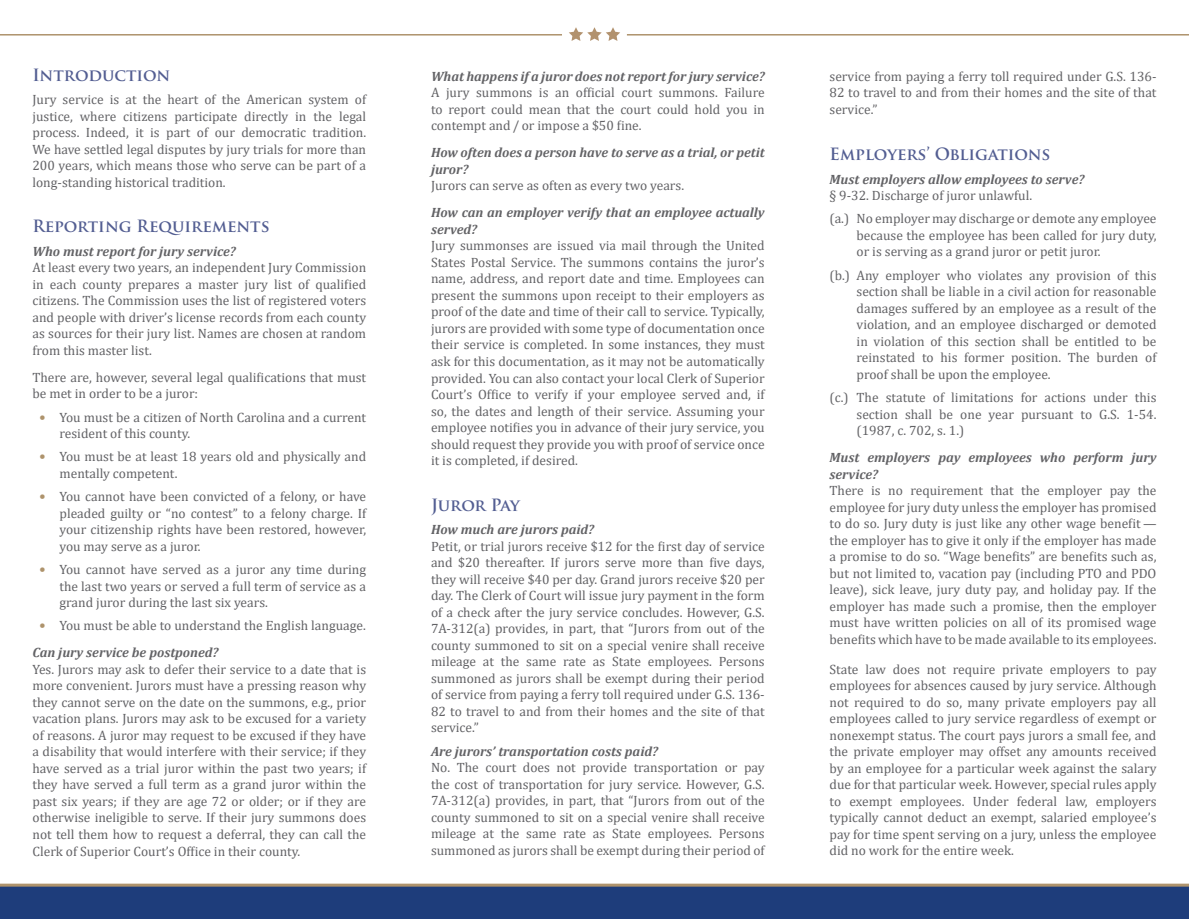
<style>
.page{position:relative;width:1189px;height:919px;background:#fff}
.page>*{position:absolute;margin:0;border:0;box-sizing:border-box;transform-origin:0 0}
.t1{font:700 16.5px "Trajan Pro";color:#535e92}
.t2{font:700 16.5px "Trajan Pro";letter-spacing:-.025em;color:#535e92}
.t3{font:13.5px/16.5px "Cambria";color:#636366;text-align:justify}
.t4{font:italic 700 13.5px/16.5px "Cambria";color:#636366}
.s1{font-size:15px;color:#ae936c}
</style>
<div class="page">
<hr style="left:0;top:34px;width:562px;height:2px;background:#ae936c">
<hr style="left:626px;top:34px;width:562px;height:2px;background:#ae936c">
<div style="left:0;top:884px;width:1188px;height:34px;background:#1e3d7b"></div>
<hr style="left:0;top:883px;width:1188px;height:3px;background:#ae936c">
<svg style="left:569px;top:27px;width:51px;height:14px"></svg>
<p class="t1" style="left:32px;top:64px;width:139px">Introduction</p>
<p class="t3" style="left:32px;top:91px;width:335px">Jury service is at the heart of the American system of justice, where citizens participate directly in the legal process. Indeed, it is part of our democratic tradition.<br>We have settled legal disputes by jury trials for more than 200 years, which means those who serve can be part of a long-standing historical tradition.</p>
<p class="t1" style="left:32px;top:216px;width:239px">Reporting Requirements</p>
<p class="t4" style="left:32px;top:242px;width:205px">Who must report for jury service?</p>
<p class="t3" style="left:32px;top:259px;width:335px">At least every two years, an independent Jury Commission in each county prepares a master jury list of qualified citizens. The Commission uses the list of registered voters and people with driver’s license records from each county as sources for their jury list. Names are chosen at random from this master list.</p>
<p class="t3" style="left:32px;top:369px;width:335px">There are, however, several legal qualifications that must be met in order to be a juror:</p>
<p class="t3" style="left:59px;top:408px;width:308px;text-indent:-20px"><span class="s1">•</span> You must be a citizen of North Carolina and a current resident of this county.</p>
<p class="t3" style="left:59px;top:448px;width:308px;text-indent:-20px"><span class="s1">•</span> You must be at least 18 years old and physically and mentally competent.</p>
<p class="t3" style="left:59px;top:488px;width:308px;text-indent:-20px"><span class="s1">•</span> You cannot have been convicted of a felony, or have pleaded guilty or “no contest” to a felony charge. If your citizenship rights have been restored, however, you may serve as a juror.</p>
<p class="t3" style="left:59px;top:561px;width:308px;text-indent:-20px"><span class="s1">•</span> You cannot have served as a juror any time during the last two years or served a full term of service as a grand juror during the last six years.</p>
<p class="t3" style="left:39px;top:617px;width:328px"><span class="s1">•</span> You must be able to understand the English language.</p>
<p class="t4" style="left:32px;top:643px;width:187px">Can jury service be postponed?</p>
<p class="t3" style="left:32px;top:660px;width:335px">Yes. Jurors may ask to defer their service to a date that is more convenient. Jurors must have a pressing reason why they cannot serve on the date on the summons, e.g., prior vacation plans. Jurors may ask to be excused for a variety of reasons. A juror may request to be excused if they have a disability that would interfere with their service; if they have served as a trial juror within the past two years; if they have served a full term as a grand juror within the past six years; if they are age 72 or older; or if they are otherwise ineligible to serve. If their jury summons does not tell them how to request a deferral, they can call the Clerk of Superior Court’s Office in their county.</p>
<p class="t4" style="left:431px;top:67px;width:335px">What happens if a juror does not report for jury service?</p>
<p class="t3" style="left:431px;top:84px;width:335px">A jury summons is an official court summons. Failure to report could mean that the court could hold you in contempt and / or impose a $50 fine.</p>
<p class="t4" style="left:431px;top:144px;width:335px">How often does a person have to serve as a trial, or petit juror?</p>
<p class="t3" style="left:431px;top:177px;width:254px">Jurors can serve as often as every two years.</p>
<p class="t4" style="left:431px;top:204px;width:335px">How can an employer verify that an employee actually served?</p>
<p class="t3" style="left:431px;top:237px;width:335px">Jury summonses are issued via mail through the United States Postal Service. The summons contains the juror’s name, address, and report date and time. Employees can present the summons upon receipt to their employers as proof of the date and time of their call to service. Typically, jurors are provided with some type of documentation once their service is completed. In some instances, they must ask for this documentation, as it may not be automatically provided. You can also contact your local Clerk of Superior Court’s Office to verify if your employee served and, if so, the dates and length of their service. Assuming your employee notifies you in advance of their jury service, you should request they provide you with proof of service once it is completed, if desired.</p>
<p class="t2" style="left:431px;top:494px;width:90px">Juror Pay</p>
<p class="t4" style="left:431px;top:520px;width:165px">How much are jurors paid?</p>
<p class="t3" style="left:431px;top:537px;width:335px">Petit, or trial jurors receive $12 for the first day of service and $20 thereafter. If jurors serve more than five days, they will receive $40 per day. Grand jurors receive $20 per day. The Clerk of Court will issue jury payment in the form of a check after the jury service concludes. However, G.S.<br>7A-312(a) provides, in part, that “Jurors from out of the county summoned to sit on a special venire shall receive mileage at the same rate as State employees. Persons summoned as jurors shall be exempt during their period of service from paying a ferry toll required under G.S. 136- 82 to travel to and from their homes and the site of that service.”</p>
<p class="t4" style="left:431px;top:742px;width:228px">Are jurors’ transportation costs paid?</p>
<p class="t3" style="left:431px;top:758px;width:335px">No. The court does not provide transportation or pay the cost of transportation for jury service. However, G.S.<br>7A-312(a) provides, in part, that “Jurors from out of the county summoned to sit on a special venire shall receive mileage at the same rate as State employees. Persons summoned as jurors shall be exempt during their period of</p>
<p class="t3" style="left:829px;top:68px;width:328px">service from paying a ferry toll required under G.S. 136- 82 to travel to and from their homes and the site of that service.”</p>
<p class="t1" style="left:829px;top:144px;width:222px">Employers’ Obligations</p>
<p class="t4" style="left:829px;top:170px;width:256px">Must employers allow employees to serve?</p>
<p class="t3" style="left:829px;top:187px;width:204px">§ 9-32. Discharge of juror unlawful.</p>
<p class="t3" style="left:856px;top:210px;width:301px;text-indent:-27px">(a.) No employer may discharge or demote any employee because the employee has been called for jury duty, or is serving as a grand juror or petit juror.</p>
<p class="t3" style="left:856px;top:266px;width:301px;text-indent:-27px">(b.) Any employer who violates any provision of this section shall be liable in a civil action for reasonable damages suffered by an employee as a result of the violation, and an employee discharged or demoted in violation of this section shall be entitled to be reinstated to his former position. The burden of proof shall be upon the employee.</p>
<p class="t3" style="left:856px;top:389px;width:301px;text-indent:-27px">(c.) The statute of limitations for actions under this section shall be one year pursuant to G.S. 1-54. (1987, c. 702, s. 1.)</p>
<p class="t4" style="left:829px;top:448px;width:328px">Must employers pay employees who perform jury service?</p>
<p class="t3" style="left:829px;top:482px;width:328px">There is no requirement that the employer pay the employee for jury duty unless the employer has promised to do so. Jury duty is just like any other wage benefit — the employer has to give it only if the employer has made a promise to do so. “Wage benefits” are benefits such as, but not limited to, vacation pay (including PTO and PDO leave), sick leave, jury duty pay, and holiday pay. If the employer has made such a promise, then the employer must have written policies on all of its promised wage benefits which have to be made available to its employees.</p>
<p class="t3" style="left:829px;top:660px;width:328px">State law does not require private employers to pay employees for absences caused by jury service. Although not required to do so, many private employers pay all employees called to jury service regardless of exempt or nonexempt status. The court pays jurors a small fee, and the private employer may offset any amounts received by an employee for a particular week against the salary due for that particular week. However, special rules apply to exempt employees. Under federal law, employers typically cannot deduct an exempt, salaried employee’s pay for time spent serving on a jury, unless the employee did no work for the entire week.</p>
</div>
